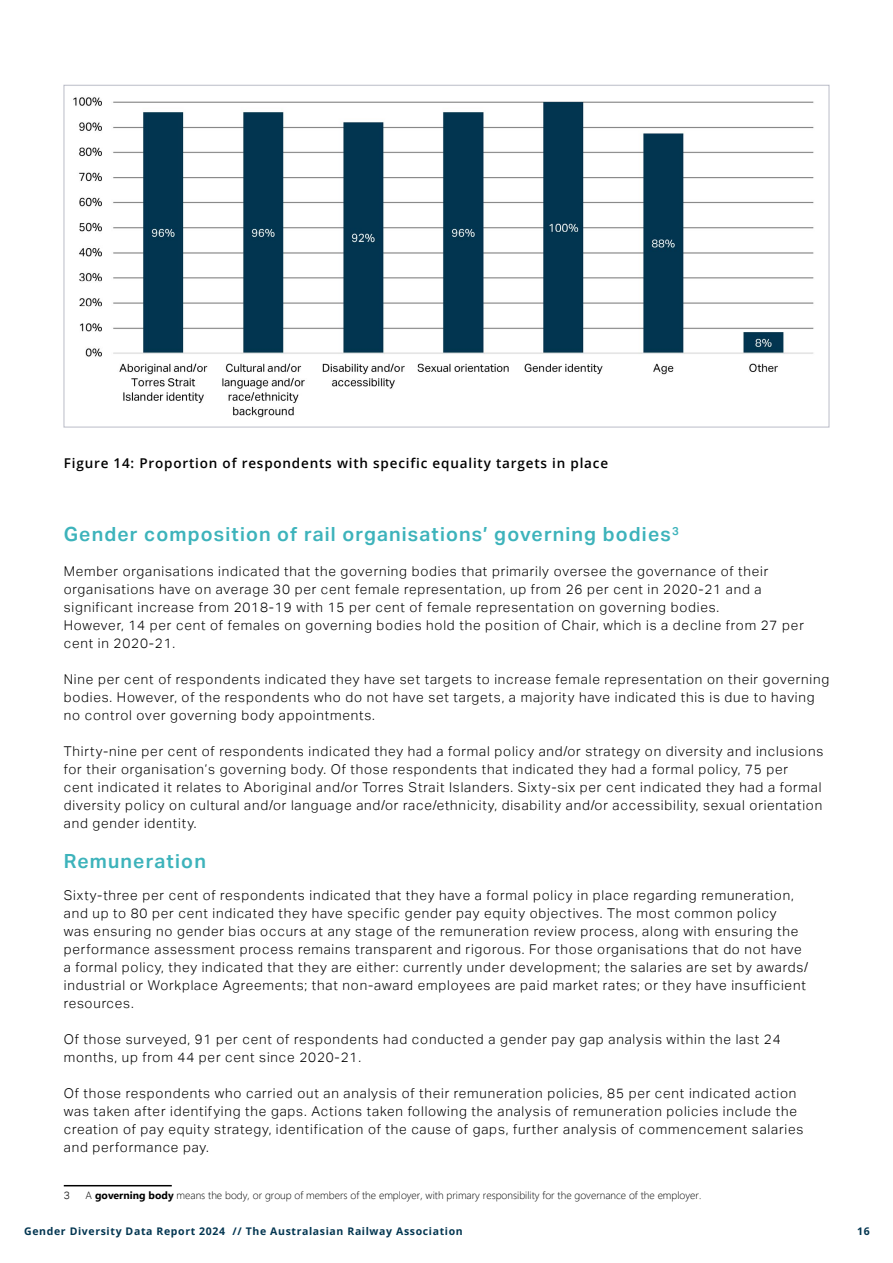
<style>
.page{position:relative;width:893px;height:1263px;background:#fff}
.page>*{position:absolute;margin:0;border:0;box-sizing:border-box;transform-origin:0 0}
.t1{font:600 19.5px "Aktiv Grotesk";letter-spacing:.06em;color:#3db3bb}
.t2{font:300 13.5px/18px "Aktiv Grotesk";letter-spacing:.06em;color:#000}
.t3{font:600 13.5px "Open Sans";letter-spacing:.06em;color:#000}
.t4{font:300 10.5px "Segoe UI";color:#000}
.t5{font:10.5px "Open Sans";letter-spacing:.06em;color:#023550}
.t6{font:300 10.5px "Aktiv Grotesk";color:#000}
.s1{font-weight:700}
</style>
<div class="page">
<img style="left:73px;top:97px;width:741px;height:321px">
<hr style="left:64px;top:1185px;width:108px;height:1px;background:#000">
<p class="t3" style="left:64px;top:454px;width:546px">Figure 14: Proportion of respondents with specific equality targets in place</p>
<h1 class="t1" style="left:64px;top:523px;width:616px">Gender composition of rail organisations’ governing bodies<sup>3</sup></h1>
<p class="t2" style="left:64px;top:562px;width:742px">Member organisations indicated that the governing bodies that primarily oversee the governance of their organisations have on average 30 per cent female representation, up from 26 per cent in 2020-21 and a significant increase from 2018-19 with 15 per cent of female representation on governing bodies.<br>However, 14 per cent of females on governing bodies hold the position of Chair, which is a decline from 27 per cent in 2020-21.</p>
<p class="t2" style="left:64px;top:670px;width:767px">Nine per cent of respondents indicated they have set targets to increase female representation on their governing bodies. However, of the respondents who do not have set targets, a majority have indicated this is due to having no control over governing body appointments.</p>
<p class="t2" style="left:64px;top:742px;width:761px">Thirty-nine per cent of respondents indicated they had a formal policy and/or strategy on diversity and inclusions for their organisation’s governing body. Of those respondents that indicated they had a formal policy, 75 per<br>cent indicated it relates to Aboriginal and/or Torres Strait Islanders. Sixty-six per cent indicated they had a formal diversity policy on cultural and/or language and/or race/ethnicity, disability and/or accessibility, sexual orientation and gender identity.</p>
<h1 class="t1" style="left:64px;top:849px;width:143px">Remuneration</h1>
<p class="t2" style="left:64px;top:886px;width:746px">Sixty-three per cent of respondents indicated that they have a formal policy in place regarding remuneration, and up to 80 per cent indicated they have specific gender pay equity objectives. The most common policy<br>was ensuring no gender bias occurs at any stage of the remuneration review process, along with ensuring the performance assessment process remains transparent and rigorous. For those organisations that do not have a formal policy, they indicated that they are either: currently under development; the salaries are set by awards/ industrial or Workplace Agreements; that non-award employees are paid market rates; or they have insufficient resources.</p>
<p class="t2" style="left:64px;top:1030px;width:718px">Of those surveyed, 91 per cent of respondents had conducted a gender pay gap analysis within the last 24 months, up from 44 per cent since 2020-21.</p>
<p class="t2" style="left:64px;top:1084px;width:741px">Of those respondents who carried out an analysis of their remuneration policies, 85 per cent indicated action was taken after identifying the gaps. Actions taken following the analysis of remuneration policies include the creation of pay equity strategy, identification of the cause of gaps, further analysis of commencement salaries and performance pay.</p>
<p class="t6" style="left:64px;top:1189px;width:8px">3</p>
<p class="t4" style="left:86px;top:1185px;width:617px">A <span class="s1">governing body</span> means the body, or group of members of the employer, with primary responsibility for the governance of the employer.</p>
<p class="t5" style="left:24px;top:1224px;width:440px">Gender Diversity Data Report 2024 // The Australasian Railway Association</p>
<p class="t5" style="left:857px;top:1224px;width:14px">16</p>
</div>
